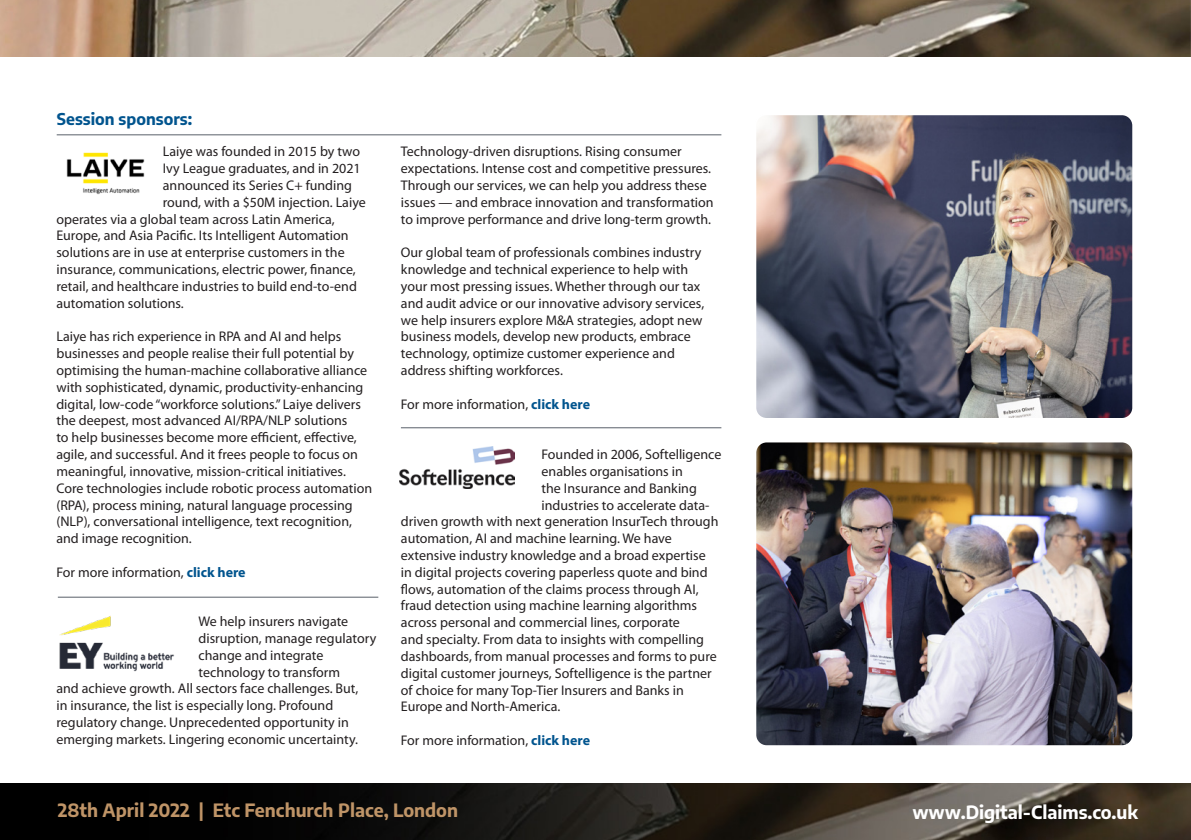
<style>
.page{position:relative;width:1191px;height:840px;background:#fff}
.page>*{position:absolute;margin:0;border:0;box-sizing:border-box;transform-origin:0 0}
.t1{font:700 18px "Encode Sans";color:#bf9467}
.t2{font:700 18px "Encode Sans";color:#fff}
.t3{font:700 16px "Encode Sans";color:#01548e}
.t4{font:14px/16.8px "Myriad Pro";color:#231f20}
.s1{font-weight:700;color:#01548e}
</style>
<div class="page">
<img style="left:0;top:783px;width:1191px;height:56px">
<img style="left:0;top:0;width:1191px;height:57px">
<hr style="left:57px;top:134px;width:664px;height:1px;background:#596069">
<hr style="left:401px;top:427px;width:320px;height:1px;background:#596069">
<img style="left:757px;top:116px;width:374px;height:301px">
<div style="left:754px;top:113px;width:380px;height:307px;border:2px solid #fff;border-radius:11px"></div>
<img style="left:757px;top:443px;width:374px;height:300px">
<div style="left:754px;top:440px;width:380px;height:306px;border:2px solid #fff;border-radius:11px"></div>
<img style="left:66px;top:152px;width:79px;height:43px">
<img style="left:59px;top:616px;width:115px;height:56px">
<img style="left:399px;top:446px;width:115px;height:42px">
<hr style="left:58px;top:596px;width:320px;height:1px;background:#596069">
<p class="t3" style="left:57px;top:107px;width:137px">Session sponsors:</p>
<p class="t4" style="left:163px;top:143px;width:199px">Laiye was founded in 2015 by two</p>
<p class="t4" style="left:163px;top:160px;width:199px">Ivy League graduates, and in 2021</p>
<p class="t4" style="left:163px;top:176px;width:191px">announced its Series C+ funding</p>
<p class="t4" style="left:163px;top:193px;width:204px">round, with a $50M injection. Laiye</p>
<p class="t4" style="left:56px;top:210px;width:280px">operates via a global team across Latin America,</p>
<p class="t4" style="left:56px;top:227px;width:294px">Europe, and Asia Pacific. Its Intelligent Automation</p>
<p class="t4" style="left:56px;top:244px;width:290px">solutions are in use at enterprise customers in the</p>
<p class="t4" style="left:56px;top:260px;width:301px">insurance, communications, electric power, finance,</p>
<p class="t4" style="left:56px;top:277px;width:302px">retail, and healthcare industries to build end-to-end</p>
<p class="t4" style="left:56px;top:294px;width:129px">automation solutions.</p>
<p class="t4" style="left:56px;top:328px;width:317px">Laiye has rich experience in RPA and AI and helps businesses and people realise their full potential by optimising the human-machine collaborative alliance with sophisticated, dynamic, productivity-enhancing digital, low-code “workforce solutions.” Laiye delivers the deepest, most advanced AI/RPA/NLP solutions<br>to help businesses become more efficient, effective, agile, and successful. And it frees people to focus on meaningful, innovative, mission-critical initiatives.<br>Core technologies include robotic process automation (RPA), process mining, natural language processing (NLP), conversational intelligence, text recognition, and image recognition.</p>
<p class="t4" style="left:56px;top:563px;width:191px">For more information, <span class="s1">click here</span></p>
<p class="t4" style="left:198px;top:612px;width:151px">We help insurers navigate</p>
<p class="t4" style="left:198px;top:629px;width:179px">disruption, manage regulatory</p>
<p class="t4" style="left:198px;top:646px;width:126px">change and integrate</p>
<p class="t4" style="left:198px;top:662px;width:143px">technology to transform</p>
<p class="t4" style="left:56px;top:679px;width:303px">and achieve growth. All sectors face challenges. But,</p>
<p class="t4" style="left:56px;top:696px;width:278px">in insurance, the list is especially long. Profound</p>
<p class="t4" style="left:56px;top:713px;width:294px">regulatory change. Unprecedented opportunity in</p>
<p class="t4" style="left:56px;top:730px;width:303px">emerging markets. Lingering economic uncertainty.</p>
<p class="t4" style="left:401px;top:143px;width:314px">Technology-driven disruptions. Rising consumer expectations. Intense cost and competitive pressures.<br>Through our services, we can help you address these issues — and embrace innovation and transformation to improve performance and drive long-term growth.</p>
<p class="t4" style="left:401px;top:244px;width:305px">Our global team of professionals combines industry knowledge and technical experience to help with your most pressing issues. Whether through our tax and audit advice or our innovative advisory services, we help insurers explore M&amp;A strategies, adopt new business models, develop new products, embrace technology, optimize customer experience and address shifting workforces.</p>
<p class="t4" style="left:401px;top:395px;width:191px">For more information, <span class="s1">click here</span></p>
<p class="t4" style="left:541px;top:445px;width:181px">Founded in 2006, Softelligence</p>
<p class="t4" style="left:541px;top:462px;width:143px">enables organisations in</p>
<p class="t4" style="left:541px;top:479px;width:157px">the Insurance and Banking</p>
<p class="t4" style="left:541px;top:496px;width:169px">industries to accelerate data-</p>
<p class="t4" style="left:401px;top:512px;width:319px">driven growth with next generation InsurTech through</p>
<p class="t4" style="left:401px;top:529px;width:272px">automation, AI and machine learning. We have</p>
<p class="t4" style="left:401px;top:546px;width:306px">extensive industry knowledge and a broad expertise</p>
<p class="t4" style="left:401px;top:563px;width:308px">in digital projects covering paperless quote and bind</p>
<p class="t4" style="left:401px;top:580px;width:299px">flows, automation of the claims process through AI,</p>
<p class="t4" style="left:401px;top:596px;width:298px">fraud detection using machine learning algorithms</p>
<p class="t4" style="left:401px;top:613px;width:280px">across personal and commercial lines, corporate</p>
<p class="t4" style="left:401px;top:630px;width:305px">and specialty. From data to insights with compelling</p>
<p class="t4" style="left:401px;top:647px;width:317px">dashboards, from manual processes and forms to pure</p>
<p class="t4" style="left:401px;top:664px;width:312px">digital customer journeys, Softelligence is the partner</p>
<p class="t4" style="left:401px;top:680px;width:284px">of choice for many Top-Tier Insurers and Banks in</p>
<p class="t4" style="left:401px;top:697px;width:161px">Europe and North-America.</p>
<p class="t4" style="left:401px;top:731px;width:191px">For more information, <span class="s1">click here</span></p>
<p class="t1" style="left:58px;top:796px;width:402px">28th April 2022 | Etc Fenchurch Place, London</p>
<p class="t2" style="left:912px;top:798px;width:227px">www.Digital-Claims.co.uk</p>
</div>
